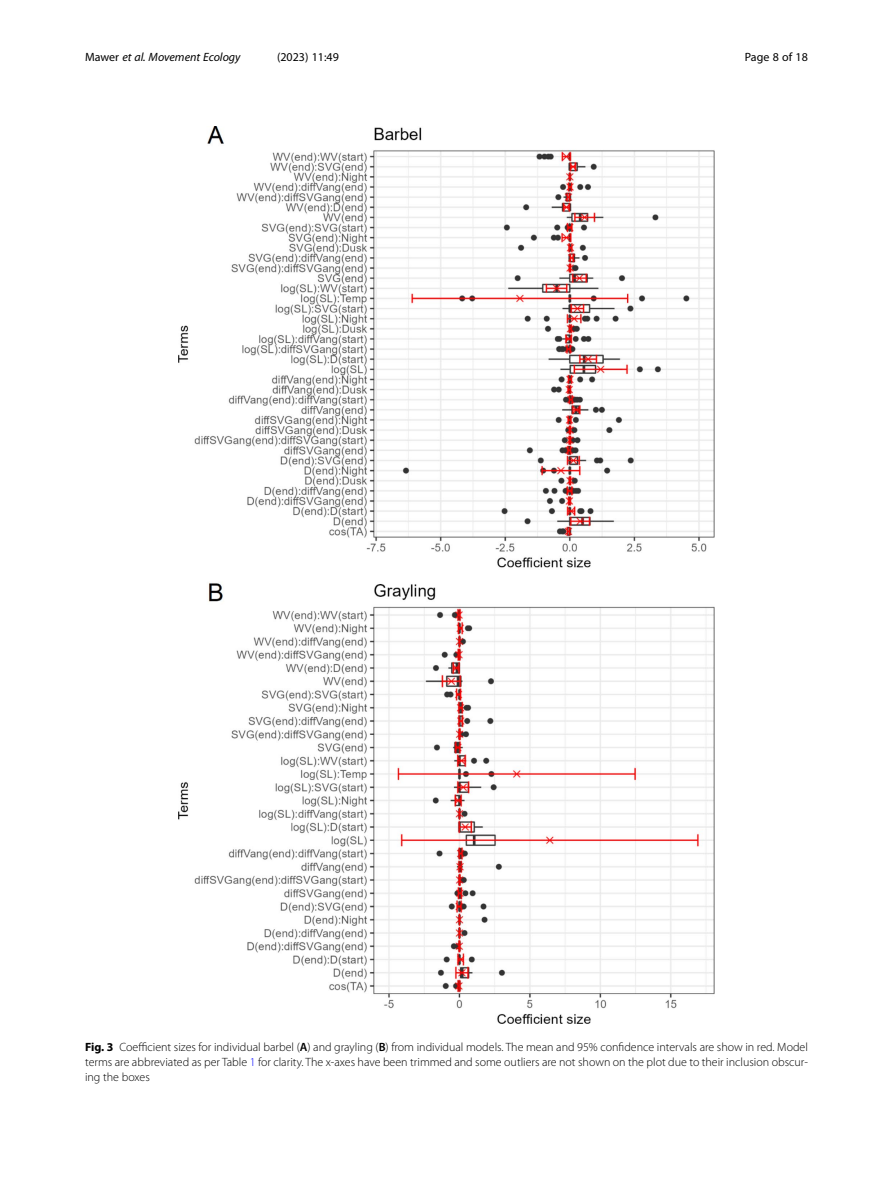
<style>
.page{position:relative;width:893px;height:1191px;background:#fff}
.page>*{position:absolute;margin:0;border:0;box-sizing:border-box;transform-origin:0 0}
.Figure_Caption{font:300 12px/15px "Myriad Pro";color:#000;text-align:justify}
.t1{font:italic 12px "Myriad Pro";color:#000}
.t2{font:12px "Myriad Pro";color:#000}
.s1{font-style:normal}
.s2{font-weight:700}
.s3{font-weight:600}
.s4{color:#00f}
</style>
<div class="page">
<img style="left:178px;top:126px;width:536px;height:897px">
<p class="t1" style="left:85px;top:50px;width:157px"><span class="s1">Mawer</span> et al. Movement Ecology</p>
<p class="t2" style="left:277px;top:50px;width:63px">(2023) 11:49</p>
<p class="t2" style="left:745px;top:50px;width:65px">Page 8 of 18</p>
<p class="Figure_Caption" style="left:85px;top:1039px;width:724px"><span class="s2">Fig. 3</span> Coefficient sizes for individual barbel (<span class="s3">A</span>) and grayling (<span class="s3">B</span>) from individual models. The mean and 95% confidence intervals are show in red. Model terms are abbreviated as per Table <span class="s4">1</span> for clarity. The x-axes have been trimmed and some outliers are not shown on the plot due to their inclusion obscur&shy;ing the boxes</p>
</div>
